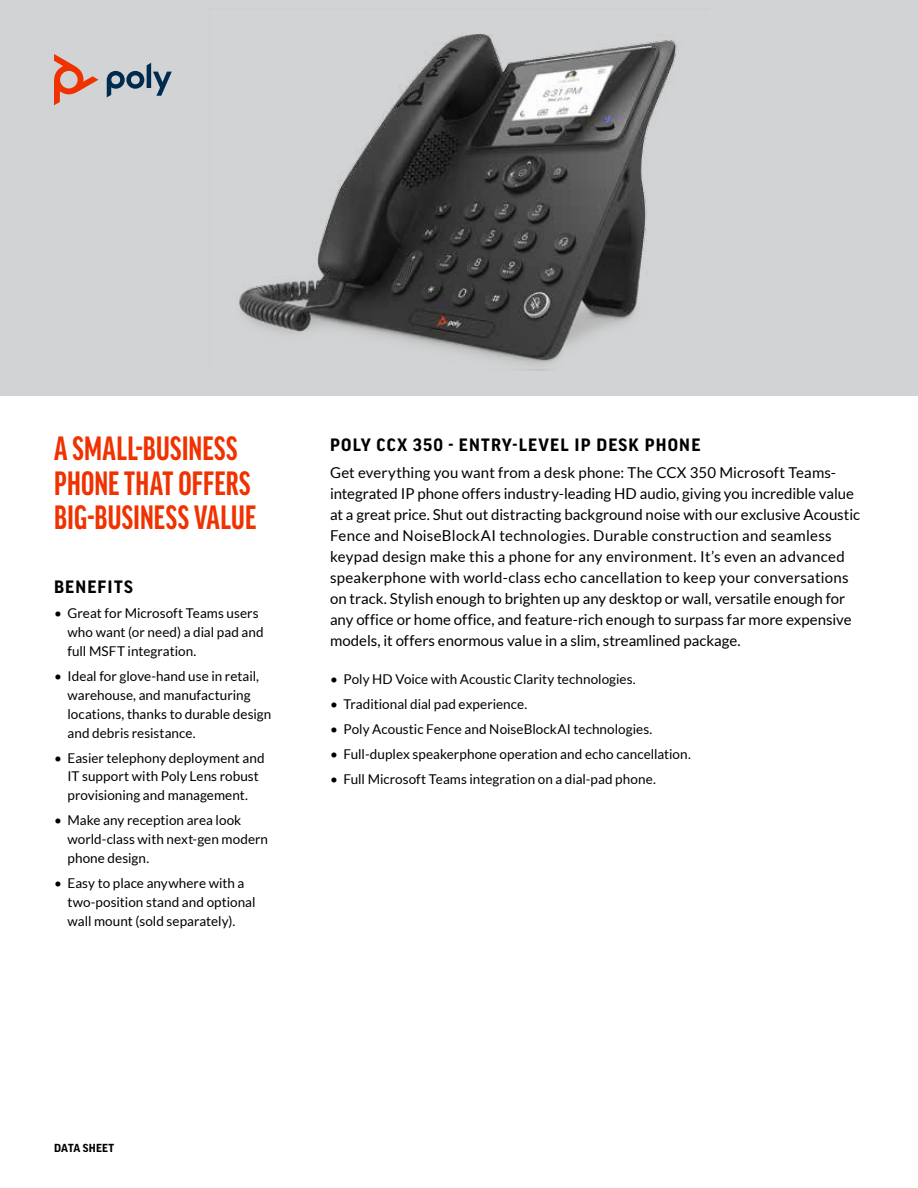
<style>
.page{position:relative;width:918px;height:1188px;background:#fff}
.page>*{position:absolute;margin:0;border:0;box-sizing:border-box;transform-origin:0 0}
.t1{font:700 extra-condensed 36px/34.5px "Good Headline Pro";letter-spacing:.01em;color:#ef3200}
.t2{font:700 17.25px "Good Pro";letter-spacing:.07em;color:#000}
.t3{font:15px/21px "Lato";letter-spacing:.005em;color:#000}
.t4{font:13.5px/18.9px "Lato";letter-spacing:.005em;color:#000}
.t5{font:700 11.25px "Good Pro";letter-spacing:.02em;color:#000}
</style>
<div class="page">
<div style="left:0;top:0;width:918px;height:396px;background:#d1d3d4"></div>
<svg style="left:107px;top:63px;width:65px;height:34px"></svg>
<svg style="left:54px;top:54px;width:44px;height:51px"></svg>
<img style="left:235px;top:34px;width:442px;height:336px">
<h1 class="t1" style="left:54px;top:431px;width:204px">A SMALL-BUSINESS<br>PHONE THAT OFFERS<br>BIG-BUSINESS VALUE</h1>
<p class="t2" style="left:54px;top:577px;width:80px">BENEFITS</p>
<p class="t4" style="left:68px;top:604px;width:198px;text-indent:-14px">• Great for Microsoft Teams users who want (or need) a dial pad and full MSFT integration.</p>
<p class="t4" style="left:68px;top:667px;width:205px;text-indent:-14px">• Ideal for glove-hand use in retail, warehouse, and manufacturing locations, thanks to durable design and debris resistance.</p>
<p class="t4" style="left:54px;top:748px;width:212px;text-align:center">• Easier telephony deployment and<br>IT support with Poly Lens robust provisioning and management.</p>
<p class="t4" style="left:68px;top:811px;width:202px;text-indent:-14px">• Make any reception area look world-class with next-gen modern phone design.</p>
<p class="t4" style="left:68px;top:874px;width:190px;text-indent:-14px">• Easy to place anywhere with a two-position stand and optional wall mount (sold separately).</p>
<p class="t2" style="left:330px;top:435px;width:372px">POLY CCX 350 - ENTRY-LEVEL IP DESK PHONE</p>
<p class="t3" style="left:330px;top:462px;width:532px">Get everything you want from a desk phone: The CCX 350 Microsoft Teams&shy;integrated IP phone offers industry-leading HD audio, giving you incredible value at a great price. Shut out distracting background noise with our exclusive Acoustic Fence and NoiseBlockAI technologies. Durable construction and seamless keypad design make this a phone for any environment. It’s even an advanced speakerphone with world-class echo cancellation to keep your conversations on track. Stylish enough to brighten up any desktop or wall, versatile enough for any office or home office, and feature-rich enough to surpass far more expensive models, it offers enormous value in a slim, streamlined package.</p>
<p class="t4" style="left:330px;top:670px;width:307px">• Poly HD Voice with Acoustic Clarity technologies.</p>
<p class="t4" style="left:330px;top:694px;width:199px">• Traditional dial pad experience.</p>
<p class="t4" style="left:330px;top:719px;width:324px">• Poly Acoustic Fence and NoiseBlockAI technologies.</p>
<p class="t4" style="left:330px;top:744px;width:362px">• Full-duplex speakerphone operation and echo cancellation.</p>
<p class="t4" style="left:330px;top:769px;width:327px">• Full Microsoft Teams integration on a dial-pad phone.</p>
<p class="t5" style="left:54px;top:1142px;width:62px">DATA SHEET</p>
</div>
